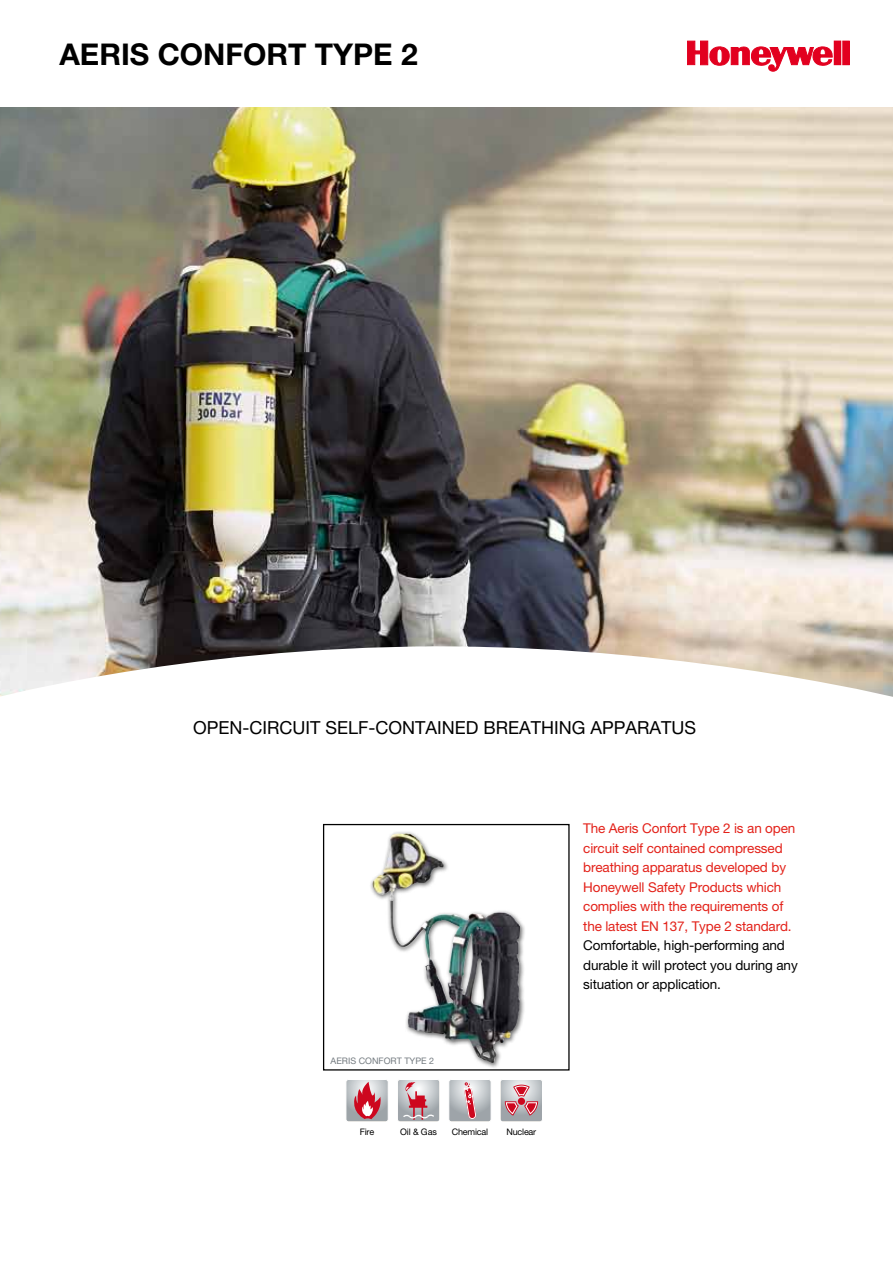
<style>
.page{position:relative;width:893px;height:1263px;background:#fff}
.page>*{position:absolute;margin:0;border:0;box-sizing:border-box;transform-origin:0 0}
.t1{font:700 30px "Helvetica Neue LT Pro";color:#000}
.t2{font:18px "Helvetica Neue LT Pro";color:#000}
.t3{font:13.5px/19.5px "Helvetica Neue LT Pro";letter-spacing:-.01em;color:#e32119}
.t4{font:13.5px/19.5px "Helvetica Neue LT Pro";letter-spacing:-.01em;color:#000}
.t5{font:9px "Helvetica Neue LT Pro";letter-spacing:-.02em;color:#000}
.t6{font:9px "Helvetica Neue LT Pro";color:#757c81}
</style>
<div class="page">
<img style="left:0;top:107px;width:893px;height:539px">
<svg style="left:0;top:646px;width:893px;height:425px"></svg>
<svg style="left:687px;top:41px;width:146px;height:30px"></svg>
<div style="left:834px;top:41px;width:7px;height:24px;background:#e2001f"></div>
<div style="left:843px;top:41px;width:6px;height:24px;background:#e2001f"></div>
<div style="left:369px;top:830px;width:157px;height:239px;background:#000;opacity:.6"></div>
<img style="left:371px;top:833px;width:68px;height:199px">
<div style="left:323px;top:824px;width:247px;height:246px;border:1px solid #000"></div>
<div style="left:500px;top:1079px;width:43px;height:43px;border:1px solid #fff;border-radius:3px"></div>
<svg style="left:500px;top:1079px;width:42px;height:43px;background:#c6a5ac"></svg>
<svg style="left:346px;top:1080px;width:42px;height:42px;background:#c5929a"></svg>
<svg style="left:398px;top:1080px;width:42px;height:42px;background:#c3aab0"></svg>
<svg style="left:449px;top:1080px;width:42px;height:42px;background:#c3b4b9"></svg>
<h1 class="t1" style="left:59px;top:36px;width:360px">AERIS CONFORT TYPE 2</h1>
<h2 class="t2" style="left:193px;top:717px;width:504px">OPEN-CIRCUIT SELF-CONTAINED BREATHING APPARATUS</h2>
<p class="t6" style="left:331px;top:1055px;width:105px">AERIS CONFORT TYPE 2</p>
<p class="t5" style="left:360px;top:1126px;width:16px">Fire</p>
<p class="t5" style="left:400px;top:1126px;width:38px">Oil &amp; Gas</p>
<p class="t5" style="left:452px;top:1126px;width:38px">Chemical</p>
<p class="t5" style="left:506px;top:1126px;width:31px">Nuclear</p>
<p class="t3" style="left:583px;top:818px;width:214px">The Aeris Confort Type 2 is an open circuit self contained compressed breathing apparatus developed by Honeywell Safety Products which complies with the requirements of the latest EN 137, Type 2 standard.</p>
<p class="t4" style="left:583px;top:935px;width:216px">Comfortable, high-performing and durable it will protect you during any situation or application.</p>
</div>
